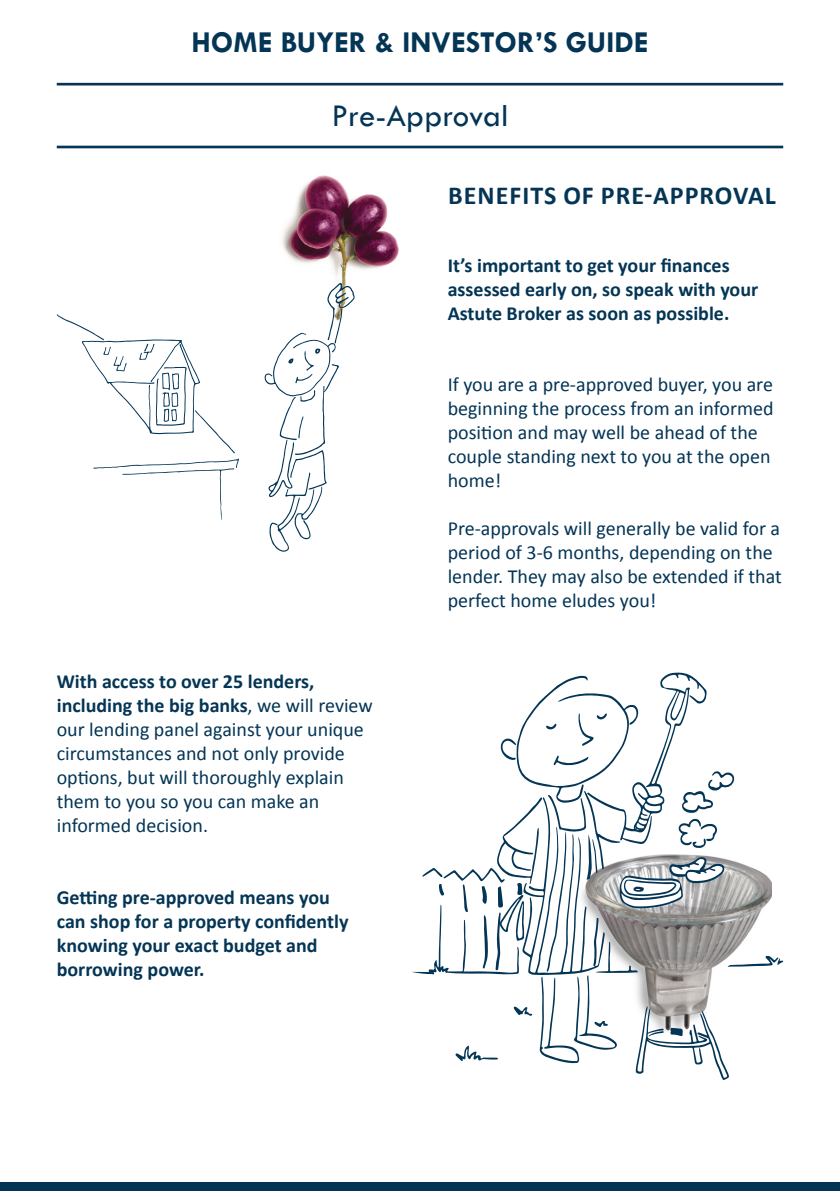
<style>
.page{position:relative;width:840px;height:1191px;background:#fff}
.page>*{position:absolute;margin:0;border:0;box-sizing:border-box;transform-origin:0 0}
.t1{font:32.8px "Tw Cen";color:#043555}
.t2{font:700 30.6px "Tw Cen";color:#043555}
.t3{font:700 26px "Calibri";letter-spacing:.04em;color:#043555}
.t4{font:20px/24px "Calibri";color:#043555}
.t5{font:700 20px/24px "Calibri";color:#043555}
.s1{font-weight:700}
</style>
<div class="page">
<img style="left:282px;top:175px;width:117px;height:108px">
<svg style="left:264px;top:283px;width:91px;height:269px"></svg>
<svg style="left:57px;top:314px;width:182px;height:206px"></svg>
<svg style="left:412px;top:672px;width:370px;height:408px"></svg>
<div style="left:0;top:1182px;width:839px;height:9px;background:#043555"></div>
<hr style="left:57px;top:83px;width:725px;height:2px;background:#043555">
<hr style="left:57px;top:146px;width:725px;height:2px;background:#043555">
<p class="t2" style="left:191px;top:24px;width:458px">HOME BUYER &amp; INVESTOR’S GUIDE</p>
<p class="t1" style="left:331px;top:96px;width:178px">Pre-Approval</p>
<p class="t3" style="left:448px;top:179px;width:329px">BENEFITS OF PRE-APPROVAL</p>
<p class="t5" style="left:447px;top:253px;width:312px">It’s important to get your finances assessed early on, so speak with your<br>Astute Broker as soon as possible.</p>
<p class="t4" style="left:57px;top:669px;width:317px"><span class="s1">With access to over 25 lenders, including the big banks</span>, we will review our lending panel against your unique circumstances and not only provide options, but will thoroughly explain them to you so you can make an informed decision.</p>
<p class="t5" style="left:57px;top:885px;width:293px">Getting pre-approved means you can shop for a property confidently knowing your exact budget and borrowing power.</p>
<p class="t4" style="left:447px;top:372px;width:327px">If you are a pre-approved buyer, you are beginning the process from an informed position and may well be ahead of the couple standing next to you at the open home!</p>
<p class="t4" style="left:447px;top:516px;width:335px">Pre-approvals will generally be valid for a period of 3-6 months, depending on the lender. They may also be extended if that perfect home eludes you!</p>
</div>
